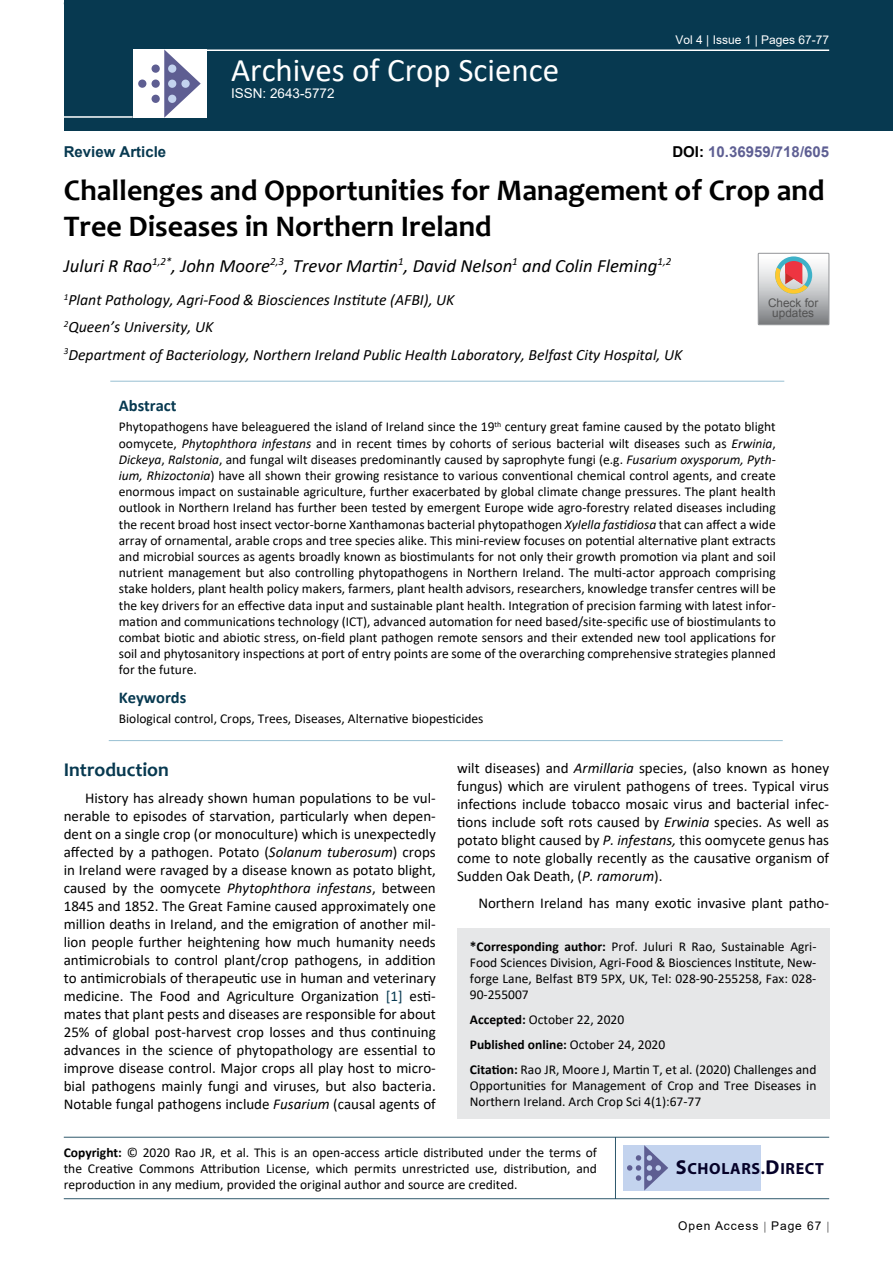
<style>
.page{position:relative;width:893px;height:1263px;background:#fff}
.page>*{position:absolute;margin:0;border:0;box-sizing:border-box;transform-origin:0 0}
.t1{font:33px "Calibri";color:#fff}
.t2{font:700 30px/36px "Candara";color:#000}
.t3{font:700 19.5px "Candara";color:#073950}
.t4{font:italic 18.75px "Calibri";color:#000}
.t5{font:700 16.5px "Calibri";color:#073950}
.t6{font:700 16.2px "Myriad Pro";letter-spacing:.04em;color:#050128}
.t7{font:italic 15.75px/27.5px "Calibri";color:#000}
.t8{font:15px/18px "Calibri";color:#000;text-align:justify}
.t9{font:700 15px "Arial";color:#5e5f93}
.t10{font:700 15px "Arial";color:#073950}
.t11{font:13.5px/16.2px "Calibri";color:#000;text-align:justify}
.t12{font:13.5px "Arial";color:#fff}
.t13{font:12px "Arial";color:#fff}
.t14{font:12px "Arial";letter-spacing:.08em;color:#000}
.t15{font:11.85px/10.2px "Arial";color:#535353;text-align:center}
.s1{color:#000}
.s2{font-style:italic}
.s3{color:#073950}
.s4{font-weight:700}
.s5{font-size:20.25px}
</style>
<div class="page">
<div style="left:64px;top:0;width:829px;height:131px;background:#073950"></div>
<div style="left:457px;top:928px;width:372px;height:191px;background:#e6e7e8"></div>
<hr style="left:64px;top:1137px;width:765px;height:1px;background:#073950">
<hr style="left:64px;top:1198px;width:765px;height:1px;background:#073950">
<hr style="left:615px;top:1137px;width:1px;height:62px;background:#073950">
<hr style="left:204px;top:49px;width:625px;height:2px;background:#fff">
<hr style="left:64px;top:116px;width:69px;height:2px;background:#fff">
<div style="left:133px;top:49px;width:74px;height:69px;background:#fff"></div>
<svg style="left:164px;top:49px;width:37px;height:69px"></svg>
<div style="left:152px;top:65px;width:8px;height:8px;background:#5e5e92;border-radius:50%"></div>
<div style="left:138px;top:80px;width:8px;height:8px;background:#5e5e92;border-radius:50%"></div>
<div style="left:152px;top:80px;width:8px;height:8px;background:#5e5e92;border-radius:50%"></div>
<div style="left:168px;top:80px;width:8px;height:8px;background:#c3d3ee;border-radius:50%"></div>
<div style="left:181px;top:80px;width:9px;height:8px;background:#c3d3ee;border-radius:50%"></div>
<div style="left:168px;top:95px;width:8px;height:8px;background:#c3d3ee;border-radius:50%"></div>
<div style="left:168px;top:65px;width:8px;height:8px;background:#c3d3ee;border-radius:50%"></div>
<div style="left:152px;top:95px;width:8px;height:8px;background:#5e5e92;border-radius:50%"></div>
<div style="left:623px;top:1145px;width:138px;height:45px;background:#c3d3ee"></div>
<svg style="left:627px;top:1145px;width:41px;height:45px"></svg>
<hr style="left:110px;top:381px;width:674px;height:1px;background:#98c0d2">
<hr style="left:109px;top:740px;width:674px;height:1px;background:#98c0d2">
<svg style="left:758px;top:253px;width:71px;height:72px;background:#bdb6b3"></svg>
<h1 class="t1" style="left:231px;top:47px;width:330px">Archives of Crop Science</h1>
<p class="t12" style="left:231px;top:84px;width:105px">ISSN: 2643-5772</p>
<p class="t13" style="left:675px;top:31px;width:155px">Vol 4 | Issue 1 | Pages 67-77</p>
<p class="t9" style="left:672px;top:141px;width:158px"><span class="s1">DOI:</span> 10.36959/718/605</p>
<h2 class="t2" style="left:64px;top:172px;width:762px">Challenges and Opportunities for Management of Crop and<br>Tree Diseases in Northern Ireland</h2>
<h3 class="t4" style="left:64px;top:252px;width:609px">Juluri R Rao<sup>1,2*</sup>, John Moore<sup>2,3</sup>, Trevor Martin<sup>1</sup>, David Nelson<sup>1</sup> and Colin Fleming<sup>1,2</sup></h3>
<p class="t7" style="left:64px;top:285px;width:620px"><sup>1</sup>Plant Pathology, Agri-Food &amp; Biosciences Institute (AFBI), UK<br><sup>2</sup>Queen’s University, UK<br><sup>3</sup>Department of Bacteriology, Northern Ireland Public Health Laboratory, Belfast City Hospital, UK</p>
<p class="t10" style="left:64px;top:141px;width:104px">Review Article</p>
<p class="t15" style="left:768px;top:297px;width:52px">Check for updates</p>
<p class="t5" style="left:119px;top:394px;width:59px">Abstract</p>
<p class="t11" style="left:119px;top:418px;width:658px">Phytopathogens have beleaguered the island of Ireland since the 19<sup>th</sup> century great famine caused by the potato blight oomycete, <span class="s2">Phytophthora infestans</span> and in recent times by cohorts of serious bacterial wilt diseases such as <span class="s2">Erwinia</span>, <span class="s2">Dickeya</span>, <span class="s2">Ralstonia</span>, and fungal wilt diseases predominantly caused by saprophyte fungi (e.g. <span class="s2">Fusarium oxysporum, Pyth&shy;ium, Rhizoctonia</span>) have all shown their growing resistance to various conventional chemical control agents, and create enormous impact on sustainable agriculture, further exacerbated by global climate change pressures. The plant health outlook in Northern Ireland has further been tested by emergent Europe wide agro-forestry related diseases including the recent broad host insect vector-borne Xanthamonas bacterial phytopathogen <span class="s2">Xylella fastidiosa</span> that can affect a wide array of ornamental, arable crops and tree species alike. This mini-review focuses on potential alternative plant extracts and microbial sources as agents broadly known as biostimulants for not only their growth promotion via plant and soil nutrient management but also controlling phytopathogens in Northern Ireland. The multi-actor approach comprising stake holders, plant health policy makers, farmers, plant health advisors, researchers, knowledge transfer centres will be the key drivers for an effective data input and sustainable plant health. Integration of precision farming with latest infor&shy;mation and communications technology (ICT), advanced automation for need based/site-specific use of biostimulants to combat biotic and abiotic stress, on-field plant pathogen remote sensors and their extended new tool applications for soil and phytosanitory inspections at port of entry points are some of the overarching comprehensive strategies planned for the future.</p>
<p class="t5" style="left:119px;top:686px;width:69px">Keywords</p>
<p class="t11" style="left:119px;top:710px;width:366px">Biological control, Crops, Trees, Diseases, Alternative biopesticides</p>
<h3 class="t3" style="left:64px;top:758px;width:107px">Introduction</h3>
<p class="t8" style="left:64px;top:788px;width:374px;text-indent:21px">History has already shown human populations to be vul&shy;nerable to episodes of starvation, particularly when depen&shy;dent on a single crop (or monoculture) which is unexpectedly affected by a pathogen. Potato (<span class="s2">Solanum tuberosum</span>) crops in Ireland were ravaged by a disease known as potato blight, caused by the oomycete <span class="s2">Phytophthora infestans</span>, between 1845 and 1852. The Great Famine caused approximately one million deaths in Ireland, and the emigration of another mil&shy;lion people further heightening how much humanity needs antimicrobials to control plant/crop pathogens, in addition to antimicrobials of therapeutic use in human and veterinary medicine. The Food and Agriculture Organization <span class="s3">[1]</span> esti&shy;mates that plant pests and diseases are responsible for about 25% of global post-harvest crop losses and thus continuing advances in the science of phytopathology are essential to improve disease control. Major crops all play host to micro&shy;bial pathogens mainly fungi and viruses, but also bacteria.<br>Notable fungal pathogens include <span class="s2">Fusarium</span> (causal agents of</p>
<p class="t8" style="left:457px;top:759px;width:374px">wilt diseases) and <span class="s2">Armillaria</span> species, (also known as honey fungus) which are virulent pathogens of trees. Typical virus infections include tobacco mosaic virus and bacterial infec&shy;tions include soft rots caused by <span class="s2">Erwinia</span> species. As well as potato blight caused by <span class="s2">P. infestans,</span> this oomycete genus has come to note globally recently as the causative organism of Sudden Oak Death, (<span class="s2">P. ramorum</span>).</p>
<p class="t8" style="left:478px;top:894px;width:352px">Northern Ireland has many exotic invasive plant patho-</p>
<p class="t11" style="left:470px;top:938px;width:348px"><span class="s4">*Corresponding author:</span> Prof. Juluri R Rao, Sustainable Agri-Food Sciences Division, Agri-Food &amp; Biosciences Institute, New&shy;forge Lane, Belfast BT9 5PX, UK, Tel: 028-90-255258, Fax: 028- 90-255007</p>
<p class="t11" style="left:470px;top:1007px;width:348px;line-height:24.8px;text-align:left"><span class="s4">Accepted:</span> October 22, 2020<br><span class="s4">Published online:</span> October 24, 2020<br><span class="s4">Citation:</span> Rao JR, Moore J, Martin T, et al. (2020) Challenges and</p>
<p class="t11" style="left:470px;top:1077px;width:348px">Opportunities for Management of Crop and Tree Diseases in<br>Northern Ireland. Arch Crop Sci 4(1):67-77</p>
<p class="t11" style="left:64px;top:1144px;width:535px"><span class="s4">Copyright:</span> © 2020 Rao JR, et al. This is an open-access article distributed under the terms of the Creative Commons Attribution License, which permits unrestricted use, distribution, and reproduction in any medium, provided the original author and source are credited.</p>
<p class="t6" style="left:676px;top:1158px;width:150px"><span class="s5">S</span>CHOLARS.<span class="s5">D</span>IRECT</p>
<p class="t14" style="left:678px;top:1217px;width:145px">Open Access Page 67</p>
</div>
